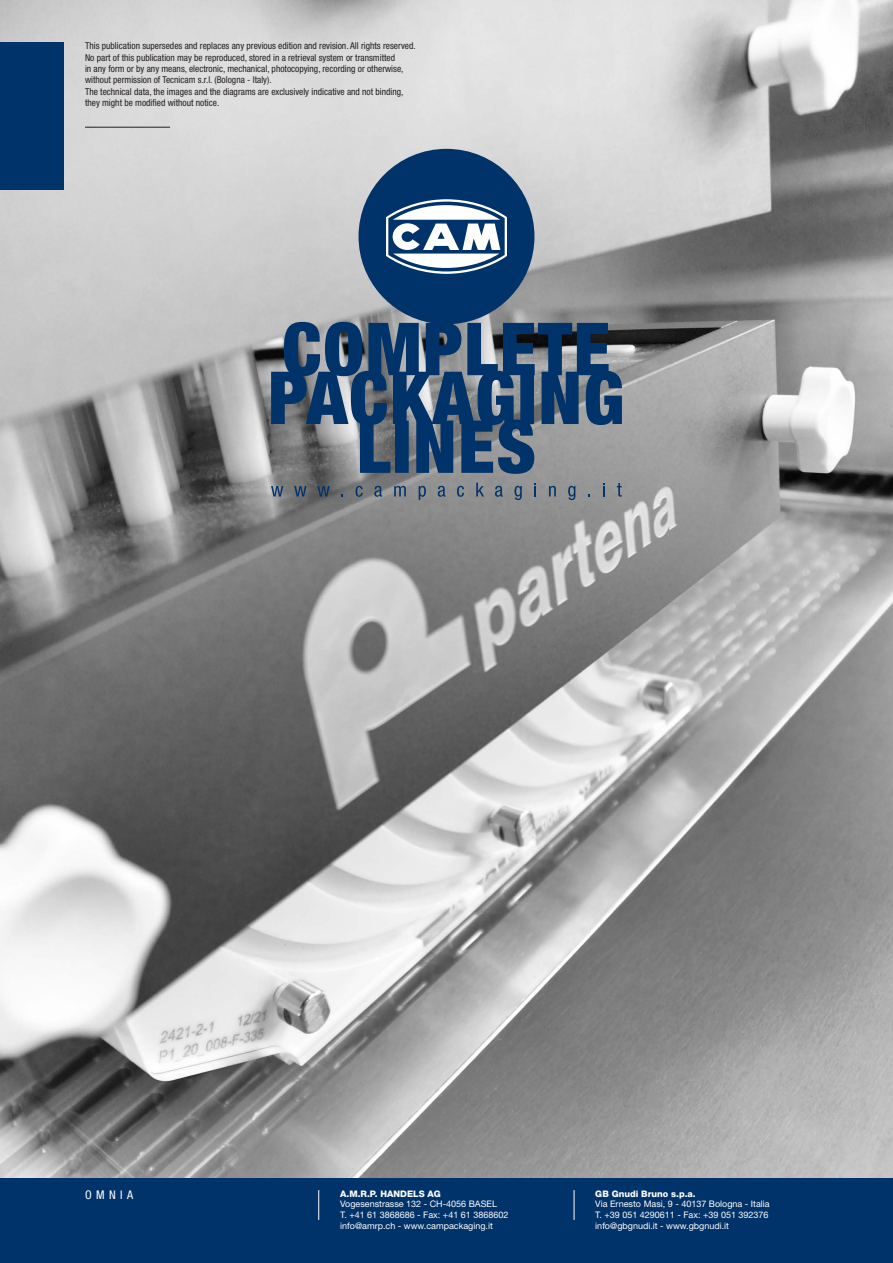
<style>
.page{position:relative;width:893px;height:1263px;background:#fff}
.page>*{position:absolute;margin:0;border:0;box-sizing:border-box;transform-origin:0 0}
.t1{font:condensed 12px "Helvetica Neue LT Std";letter-spacing:.37em;color:#fff}
.t2{font:condensed 9.45px "Helvetica Neue LT Std";color:#231f20}
.t3{font:9px "Helvetica Neue LT Std";color:#fff}
.t4{font:800 9px "Helvetica Neue LT Std";color:#fff}
</style>
<div class="page">
<div style="left:0;top:1157px;width:893px;height:106px;background:#003369"></div>
<hr style="left:574px;top:1190px;width:1px;height:30px;background:#fff">
<hr style="left:318px;top:1190px;width:1px;height:30px;background:#fff">
<img style="left:0;top:0;width:893px;height:1178px">
<div style="left:0;top:43px;width:64px;height:147px;background:#003369"></div>
<hr style="left:85px;top:127px;width:85px;height:1px;background:#231f20">
<svg style="left:351px;top:149px;width:184px;height:325px;fill:#003369"></svg>
<svg style="left:271px;top:322px;width:91px;height:102px"></svg>
<svg style="left:538px;top:323px;width:84px;height:102px"></svg>
<svg style="left:271px;top:486px;width:12px;height:10px"></svg>
<svg style="left:294px;top:486px;width:12px;height:10px"></svg>
<svg style="left:317px;top:486px;width:13px;height:10px"></svg>
<svg style="left:356px;top:486px;width:7px;height:11px"></svg>
<svg style="left:374px;top:486px;width:8px;height:11px"></svg>
<svg style="left:394px;top:486px;width:12px;height:10px"></svg>
<svg style="left:419px;top:486px;width:7px;height:14px"></svg>
<svg style="left:438px;top:486px;width:8px;height:11px"></svg>
<svg style="left:457px;top:486px;width:7px;height:11px"></svg>
<svg style="left:476px;top:483px;width:8px;height:13px"></svg>
<svg style="left:495px;top:486px;width:8px;height:11px"></svg>
<svg style="left:514px;top:486px;width:8px;height:14px"></svg>
<svg style="left:535px;top:483px;width:1px;height:13px"></svg>
<svg style="left:549px;top:486px;width:7px;height:10px"></svg>
<svg style="left:568px;top:486px;width:7px;height:14px"></svg>
<svg style="left:603px;top:483px;width:2px;height:13px"></svg>
<svg style="left:617px;top:483px;width:5px;height:14px"></svg>
<svg style="left:386px;top:199px;width:121px;height:75px"></svg>
<p class="t2" style="left:85px;top:40px;width:332px">This publication supersedes and replaces any previous edition and revision. All rights reserved.</p>
<p class="t2" style="left:85px;top:52px;width:312px">No part of this publication may be reproduced, stored in a retrieval system or transmitted</p>
<p class="t2" style="left:85px;top:63px;width:320px">in any form or by any means, electronic, mechanical, photocopying, recording or otherwise,</p>
<p class="t2" style="left:85px;top:74px;width:188px">without permission of Tecnicam s.r.l. (Bologna - Italy).</p>
<p class="t2" style="left:85px;top:86px;width:320px">The technical data, the images and the diagrams are exclusively indicative and not binding,</p>
<p class="t2" style="left:85px;top:97px;width:136px">they might be modified without notice.</p>
<p class="t1" style="left:85px;top:1187px;width:49px">OMNIA</p>
<p class="t4" style="left:340px;top:1188px;width:102px">A.M.R.P. HANDELS AG</p>
<p class="t3" style="left:340px;top:1199px;width:158px">Vogesenstrasse 132 - CH-4056 BASEL</p>
<p class="t3" style="left:340px;top:1209px;width:170px">T. +41 61 3868686 - Fax: +41 61 3868602</p>
<p class="t3" style="left:340px;top:1220px;width:154px">info@amrp.ch - www.campackaging.it</p>
<p class="t4" style="left:595px;top:1188px;width:102px">GB Gnudi Bruno s.p.a.</p>
<p class="t3" style="left:595px;top:1199px;width:176px">Via Ernesto Masi, 9 - 40137 Bologna - Italia</p>
<p class="t3" style="left:595px;top:1209px;width:175px">T. +39 051 4290611 - Fax: +39 051 392376</p>
<p class="t3" style="left:595px;top:1220px;width:135px">info@gbgnudi.it - www.gbgnudi.it</p>
</div>
